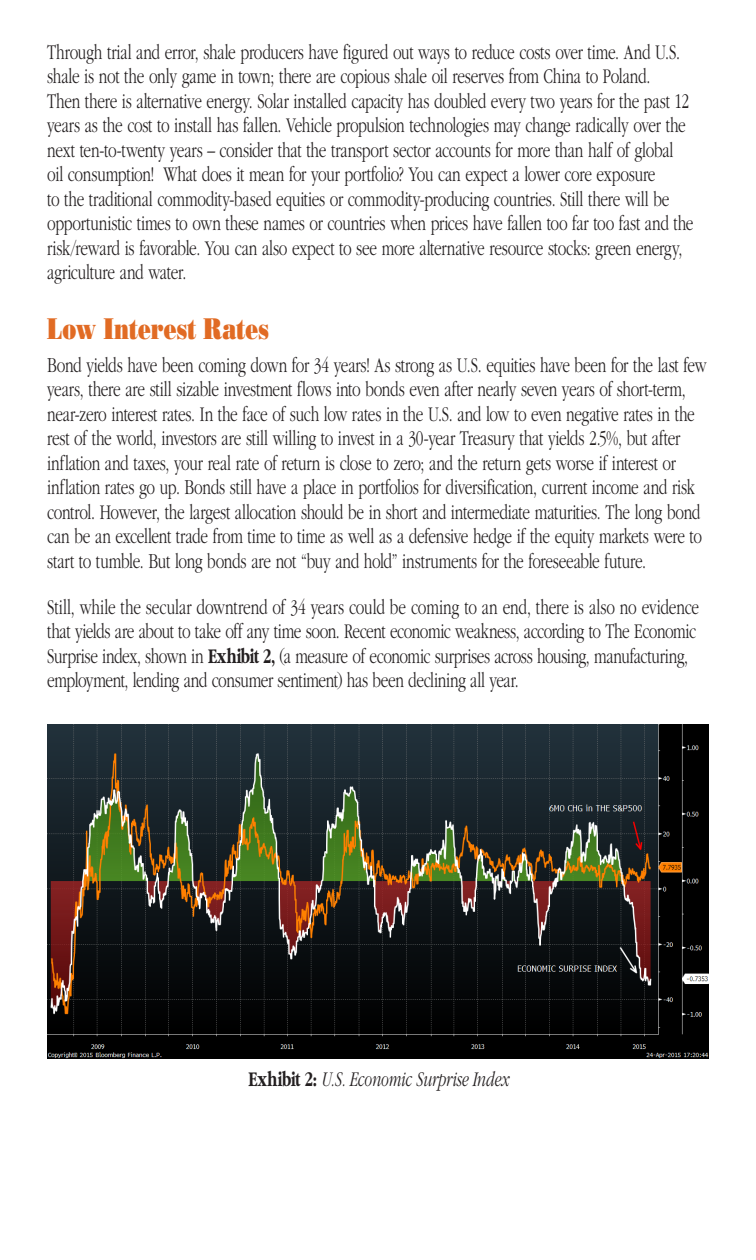
<style>
.page{position:relative;width:756px;height:1260px;background:#fff}
.page>*{position:absolute;margin:0;border:0;box-sizing:border-box;transform-origin:0 0}
.t1{font:29.75px "Bodoni Poster";letter-spacing:.005em;color:#e16b24;scale:.7 1}
.t2{font:300 21.7px/24.5px "Garamond";letter-spacing:-.02em;color:#231f20;scale:.7 1}
.t3{font:italic 300 21.7px "Garamond";letter-spacing:-.015em;color:#231f20;scale:.7 1}
.s1{font-weight:700}
.s2{font-weight:700;font-style:normal}
</style>
<div class="page">
<img style="left:47px;top:724px;width:661px;height:335px">
<p class="t2" style="left:47px;top:40px;width:925px">Through trial and error, shale producers have figured out ways to reduce costs over time. And U.S. shale is not the only game in town; there are copious shale oil reserves from China to Poland.<br>Then there is alternative energy. Solar installed capacity has doubled every two years for the past 12 years as the cost to install has fallen. Vehicle propulsion technologies may change radically over the next ten-to-twenty years – consider that the transport sector accounts for more than half of global oil consumption! What does it mean for your portfolio? You can expect a lower core exposure<br>to the traditional commodity-based equities or commodity-producing countries. Still there will be opportunistic times to own these names or countries when prices have fallen too far too fast and the risk/reward is favorable. You can also expect to see more alternative resource stocks: green energy, agriculture and water.</p>
<h1 class="t1" style="left:47px;top:311px;width:318px">Low Interest Rates</h1>
<p class="t2" style="left:47px;top:353px;width:944px">Bond yields have been coming down for 34 years! As strong as U.S. equities have been for the last few years, there are still sizable investment flows into bonds even after nearly seven years of short-term, near-zero interest rates. In the face of such low rates in the U.S. and low to even negative rates in the rest of the world, investors are still willing to invest in a 30-year Treasury that yields 2.5%, but after inflation and taxes, your real rate of return is close to zero; and the return gets worse if interest or inflation rates go up. Bonds still have a place in portfolios for diversification, current income and risk control. However, the largest allocation should be in short and intermediate maturities. The long bond can be an excellent trade from time to time as well as a defensive hedge if the equity markets were to start to tumble. But long bonds are not “buy and hold” instruments for the foreseeable future.</p>
<p class="t2" style="left:47px;top:595px;width:933px">Still, while the secular downtrend of 34 years could be coming to an end, there is also no evidence that yields are about to take off any time soon. Recent economic weakness, according to The Economic Surprise index, shown in <span class="s1">Exhibit 2,</span> (a measure of economic surprises across housing, manufacturing, employment, lending and consumer sentiment) has been declining all year.</p>
<p class="t3" style="left:249px;top:1067px;width:373px"><span class="s2">Exhibit 2:</span> U.S. Economic Surprise Index</p>
</div>
